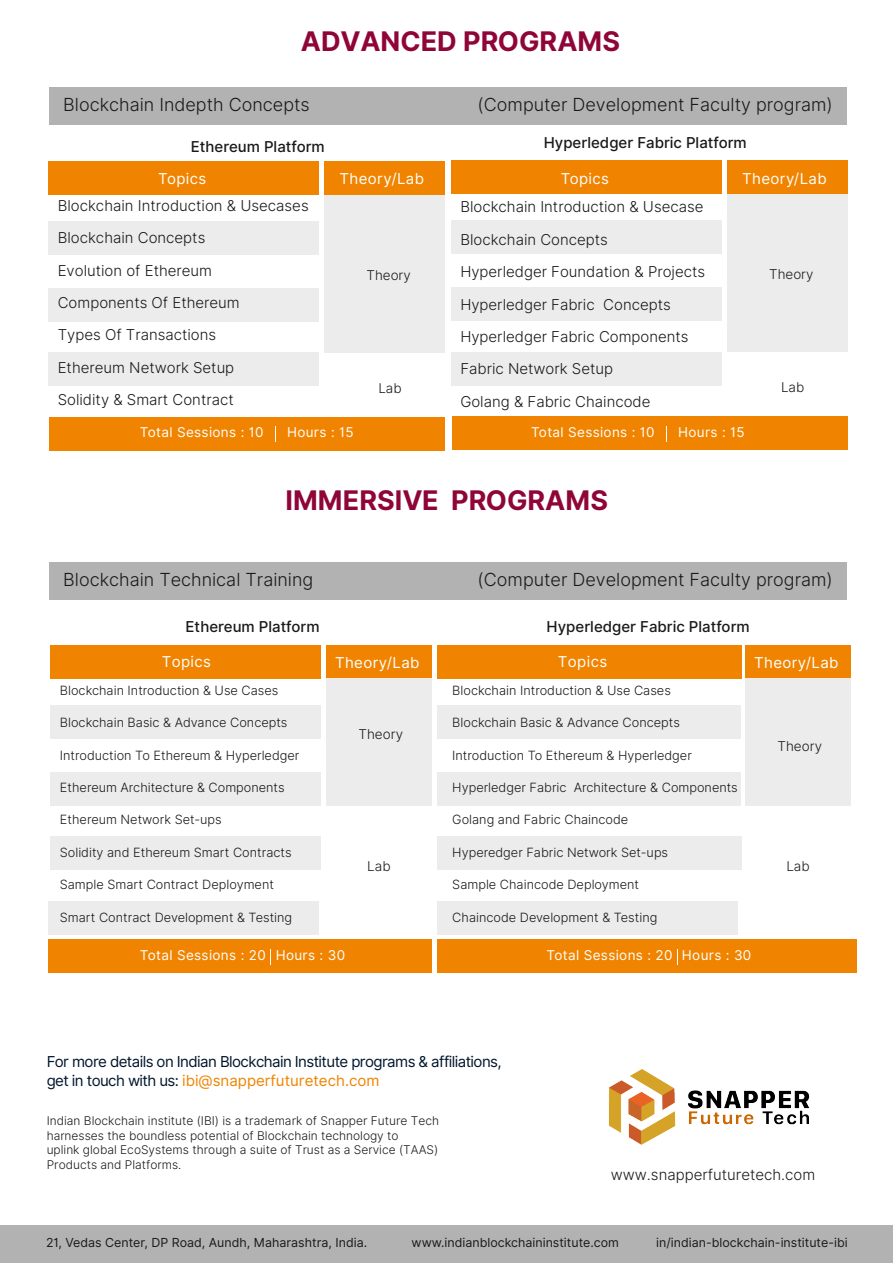
<style>
.page{position:relative;width:893px;height:1263px;background:#fff}
.page>*{position:absolute;margin:0;border:0;box-sizing:border-box;transform-origin:0 0}
.t1{font:700 27px "Inter";color:#8f0537}
.t2{font:300 18px "Inter";color:#191a18}
.t3{font:300 15px/32.4px "Inter";color:#191a18}
.t4{font:15px/18px "Inter";letter-spacing:-.04em;color:#00162c}
.t5{font:500 15px "Inter";color:#191a18}
.t6{font:15px "Inter";letter-spacing:.025em;color:#fff}
.t7{font:15px "Inter Light BETA";color:#1a1a18}
.t8{font:13.5px "Inter";letter-spacing:.025em;color:#fff}
.t9{font:300 13.5px "Inter";color:#191a18}
.t10{font:300 12.75px "Inter";color:#191a18}
.t11{font:12.45px "Inter";color:#1a1a18}
.t12{font:12px/14.4px "Inter Light BETA";color:#1a1a18}
.s1{color:#f08400}
</style>
<div class="page">
<div style="left:49px;top:88px;width:797px;height:37px;background:#b2b2b2"></div>
<div style="left:0;top:1226px;width:893px;height:37px;background:#b2b2b2"></div>
<div style="left:49px;top:562px;width:797px;height:37px;background:#b2b2b2"></div>
<div style="left:48px;top:221px;width:271px;height:34px;background:#ececec"></div>
<div style="left:48px;top:288px;width:271px;height:34px;background:#ececec"></div>
<div style="left:49px;top:161px;width:270px;height:34px;background:#f08400"></div>
<div style="left:324px;top:161px;width:121px;height:34px;background:#f08400"></div>
<div style="left:324px;top:195px;width:121px;height:157px;background:#ececec"></div>
<div style="left:49px;top:417px;width:396px;height:33px;background:#f08400"></div>
<div style="left:48px;top:352px;width:271px;height:34px;background:#ececec"></div>
<div style="left:451px;top:220px;width:270px;height:34px;background:#ececec"></div>
<div style="left:451px;top:288px;width:270px;height:33px;background:#ececec"></div>
<div style="left:451px;top:160px;width:270px;height:34px;background:#f08400"></div>
<div style="left:727px;top:160px;width:120px;height:34px;background:#f08400"></div>
<div style="left:727px;top:194px;width:120px;height:158px;background:#ececec"></div>
<div style="left:452px;top:416px;width:395px;height:34px;background:#f08400"></div>
<div style="left:451px;top:352px;width:270px;height:33px;background:#ececec"></div>
<svg style="left:666px;top:426px;width:1px;height:15px"></svg>
<svg style="left:275px;top:426px;width:1px;height:15px"></svg>
<div style="left:48px;top:901px;width:270px;height:33px;background:#ececec"></div>
<div style="left:50px;top:705px;width:271px;height:33px;background:#ececec"></div>
<div style="left:50px;top:772px;width:271px;height:34px;background:#ececec"></div>
<div style="left:51px;top:645px;width:270px;height:34px;background:#f08400"></div>
<div style="left:327px;top:645px;width:105px;height:34px;background:#f08400"></div>
<div style="left:326px;top:679px;width:105px;height:127px;background:#ececec"></div>
<div style="left:48px;top:939px;width:383px;height:34px;background:#f08400"></div>
<svg style="left:270px;top:949px;width:1px;height:15px"></svg>
<div style="left:50px;top:836px;width:271px;height:34px;background:#ececec"></div>
<div style="left:437px;top:901px;width:301px;height:33px;background:#ececec"></div>
<div style="left:437px;top:705px;width:304px;height:33px;background:#ececec"></div>
<div style="left:437px;top:772px;width:304px;height:34px;background:#ececec"></div>
<div style="left:437px;top:645px;width:304px;height:34px;background:#f08400"></div>
<div style="left:745px;top:645px;width:105px;height:34px;background:#f08400"></div>
<div style="left:745px;top:679px;width:105px;height:127px;background:#ececec"></div>
<div style="left:437px;top:939px;width:419px;height:34px;background:#f08400"></div>
<svg style="left:677px;top:949px;width:1px;height:15px"></svg>
<div style="left:437px;top:836px;width:304px;height:34px;background:#ececec"></div>
<img style="left:608px;top:1069px;width:202px;height:76px">
<h1 class="t1" style="left:301px;top:22px;width:321px">ADVANCED PROGRAMS</h1>
<h2 class="t2" style="left:63px;top:92px;width:248px">Blockchain Indepth Concepts</h2>
<h2 class="t2" style="left:478px;top:92px;width:357px">(Computer Development Faculty program)</h2>
<p class="t5" style="left:191px;top:135px;width:136px">Ethereum Platform</p>
<p class="t6" style="left:158px;top:168px;width:50px">Topics</p>
<p class="t6" style="left:340px;top:168px;width:86px">Theory/Lab</p>
<p class="t3" style="left:58px;top:189px;width:252px">Blockchain Introduction &amp; Usecases<br>Blockchain Concepts<br>Evolution of Ethereum<br>Components Of Ethereum<br>Types Of Transactions<br>Ethereum Network Setup<br>Solidity &amp; Smart Contract</p>
<p class="t9" style="left:367px;top:265px;width:46px">Theory</p>
<p class="t9" style="left:378px;top:378px;width:25px">Lab</p>
<p class="t5" style="left:544px;top:132px;width:205px">Hyperledger Fabric Platform</p>
<p class="t6" style="left:561px;top:167px;width:50px">Topics</p>
<p class="t6" style="left:742px;top:167px;width:86px">Theory/Lab</p>
<p class="t3" style="left:460px;top:190px;width:246px">Blockchain Introduction &amp; Usecase<br>Blockchain Concepts<br>Hyperledger Foundation &amp; Projects<br>Hyperledger Fabric Concepts<br>Hyperledger Fabric Components<br>Fabric Network Setup<br>Golang &amp; Fabric Chaincode</p>
<p class="t9" style="left:769px;top:264px;width:46px">Theory</p>
<p class="t9" style="left:781px;top:377px;width:25px">Lab</p>
<p class="t8" style="left:140px;top:423px;width:125px">Total Sessions : 10</p>
<p class="t8" style="left:287px;top:423px;width:68px">Hours : 15</p>
<p class="t8" style="left:531px;top:422px;width:125px">Total Sessions : 10</p>
<p class="t8" style="left:678px;top:422px;width:68px">Hours : 15</p>
<h1 class="t1" style="left:285px;top:480px;width:324px">IMMERSIVE PROGRAMS</h1>
<h2 class="t2" style="left:63px;top:566px;width:252px">Blockchain Technical Training</h2>
<h2 class="t2" style="left:478px;top:566px;width:357px">(Computer Development Faculty program)</h2>
<p class="t5" style="left:186px;top:616px;width:136px">Ethereum Platform</p>
<p class="t5" style="left:547px;top:616px;width:205px">Hyperledger Fabric Platform</p>
<p class="t6" style="left:162px;top:651px;width:51px">Topics</p>
<p class="t6" style="left:335px;top:652px;width:86px">Theory/Lab</p>
<p class="t6" style="left:558px;top:651px;width:51px">Topics</p>
<p class="t6" style="left:754px;top:652px;width:86px">Theory/Lab</p>
<p class="t10" style="left:60px;top:681px;width:220px">Blockchain Introduction &amp; Use Cases</p>
<p class="t10" style="left:60px;top:713px;width:229px">Blockchain Basic &amp; Advance Concepts</p>
<p class="t10" style="left:60px;top:746px;width:241px">Introduction To Ethereum &amp; Hyperledger</p>
<p class="t10" style="left:60px;top:778px;width:226px">Ethereum Architecture &amp; Components</p>
<p class="t10" style="left:60px;top:810px;width:163px">Ethereum Network Set-ups</p>
<p class="t10" style="left:60px;top:843px;width:233px">Solidity and Ethereum Smart Contracts</p>
<p class="t10" style="left:60px;top:875px;width:216px">Sample Smart Contract Deployment</p>
<p class="t10" style="left:60px;top:908px;width:234px">Smart Contract Development &amp; Testing</p>
<p class="t8" style="left:140px;top:945px;width:207px">Total Sessions : 20 Hours : 30</p>
<p class="t9" style="left:358px;top:724px;width:46px">Theory</p>
<p class="t9" style="left:367px;top:856px;width:25px">Lab</p>
<p class="t10" style="left:452px;top:681px;width:220px">Blockchain Introduction &amp; Use Cases</p>
<p class="t10" style="left:452px;top:713px;width:229px">Blockchain Basic &amp; Advance Concepts</p>
<p class="t10" style="left:452px;top:746px;width:241px">Introduction To Ethereum &amp; Hyperledger</p>
<p class="t10" style="left:452px;top:778px;width:287px">Hyperledger Fabric Architecture &amp; Components</p>
<p class="t10" style="left:452px;top:810px;width:178px">Golang and Fabric Chaincode</p>
<p class="t10" style="left:452px;top:843px;width:217px">Hyperedger Fabric Network Set-ups</p>
<p class="t10" style="left:452px;top:875px;width:188px">Sample Chaincode Deployment</p>
<p class="t10" style="left:452px;top:908px;width:207px">Chaincode Development &amp; Testing</p>
<p class="t8" style="left:547px;top:945px;width:206px">Total Sessions : 20 Hours : 30</p>
<p class="t9" style="left:777px;top:736px;width:46px">Theory</p>
<p class="t9" style="left:786px;top:856px;width:25px">Lab</p>
<p class="t4" style="left:47px;top:1053px;width:457px">For more details on Indian Blockchain Institute programs &amp; affiliations, get in touch with us: <span class="s1">ibi@snapperfuturetech.com</span></p>
<p class="t12" style="left:47px;top:1114px;width:394px">Indian Blockchain institute (IBI) is a trademark of Snapper Future Tech harnesses the boundless potential of Blockchain technology to<br>uplink global EcoSystems through a suite of Trust as a Service (TAAS)<br>Products and Platforms.</p>
<p class="t7" style="left:611px;top:1164px;width:206px">www.snapperfuturetech.com</p>
<p class="t11" style="left:46px;top:1234px;width:323px">21, Vedas Center, DP Road, Aundh, Maharashtra, India.</p>
<p class="t11" style="left:412px;top:1234px;width:209px">www.indianblockchaininstitute.com</p>
<p class="t11" style="left:656px;top:1234px;width:193px">in/indian-blockchain-institute-ibi</p>
</div>
